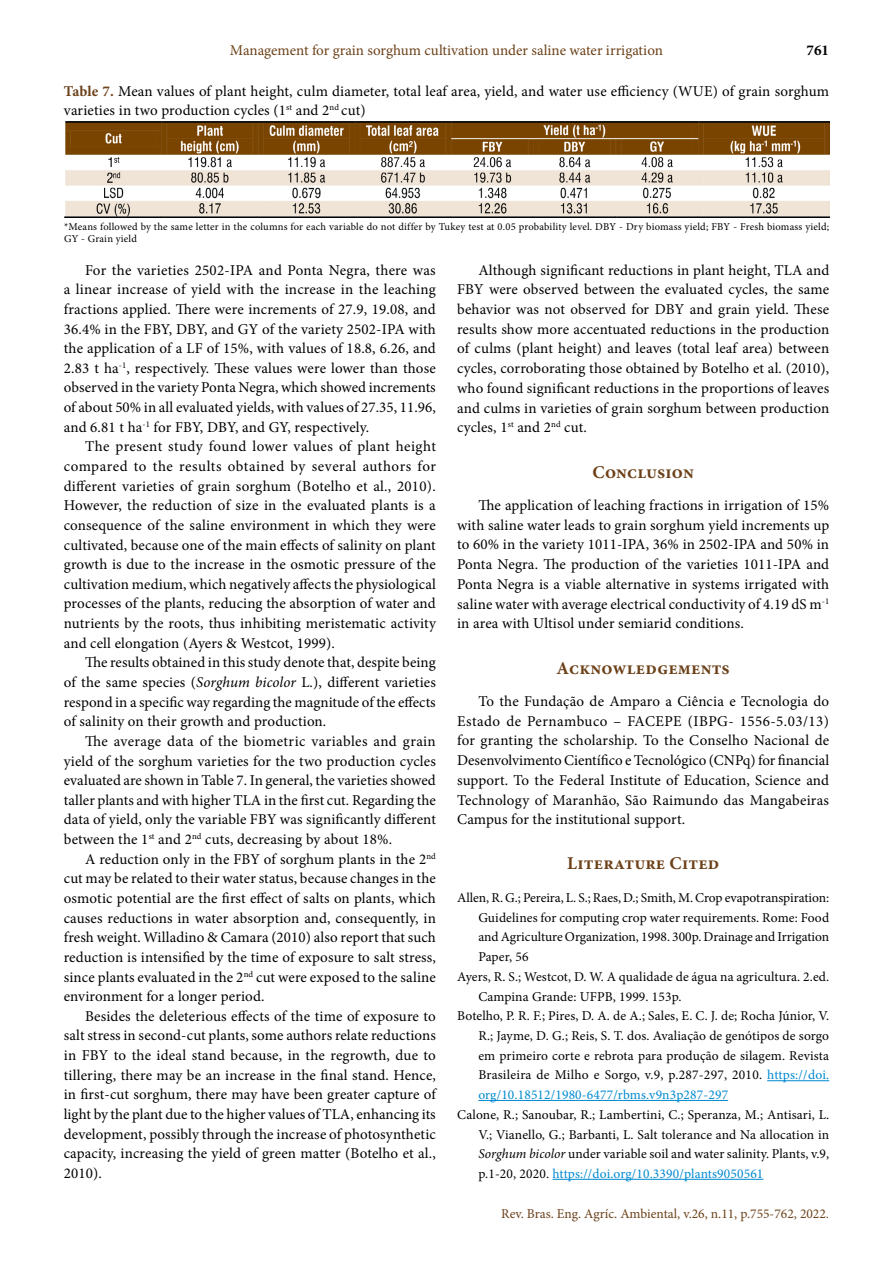
<style>
.page{position:relative;width:893px;height:1263px;background:#fff}
.page>*{position:absolute;margin:0;border:0;box-sizing:border-box;transform-origin:0 0}
.t1{font:700 18px "Minion Pro";letter-spacing:.01em;color:#6c4119}
.t2{font:15px/19.6px "Minion Pro";letter-spacing:.01em;color:#000;text-align:justify}
.t3{font:15px "Minion Pro";color:#6c4119}
.t4{font:700 15px "Minion Pro";color:#000}
.t5{font:13.5px/19.6px "Minion Pro";letter-spacing:.005em;color:#000;text-align:justify}
.t6{font:13.5px "Minion Pro";color:#6c4119}
.t7{font:13.5px "Minion Pro";letter-spacing:.01em;color:#0089cf}
.t8{font:10.5px/12.6px "Minion Pro";letter-spacing:.015em;color:#000}
.s1{font-weight:700;color:#6c4119}
.s2{font-style:italic}
.s3{color:#0089cf}
</style>
<div class="page">
<hr style="left:767px;top:1080px;width:62px;height:1px;background:#0089cf">
<hr style="left:478px;top:1100px;width:250px;height:1px;background:#0089cf">
<hr style="left:552px;top:1179px;width:211px;height:1px;background:#0089cf">
<img style="left:64px;top:121px;width:765px;height:97px">
<p class="t3" style="left:230px;top:40px;width:434px">Management for grain sorghum cultivation under saline water irrigation</p>
<p class="t4" style="left:806px;top:40px;width:24px">761</p>
<p class="t2" style="left:64px;top:82px;width:767px;line-height:18.8px"><span class="s1">Table 7.</span> Mean values of plant height, culm diameter, total leaf area, yield, and water use efficiency (WUE) of grain sorghum varieties in two production cycles (1<sup>st</sup> and 2<sup>nd</sup> cut)</p>
<p class="t8" style="left:64px;top:220px;width:766px">*Means followed by the same letter in the columns for each variable do not differ by Tukey test at 0.05 probability level. DBY - Dry biomass yield; FBY - Fresh biomass yield;<br>GY - Grain yield</p>
<p class="t2" style="left:64px;top:260px;width:374px;text-indent:21px">For the varieties 2502-IPA and Ponta Negra, there was a linear increase of yield with the increase in the leaching fractions applied. There were increments of 27.9, 19.08, and 36.4% in the FBY, DBY, and GY of the variety 2502-IPA with the application of a LF of 15%, with values of 18.8, 6.26, and 2.83 t ha<sup>-1</sup>, respectively. These values were lower than those observed in the variety Ponta Negra, which showed increments of about 50% in all evaluated yields, with values of 27.35, 11.96, and 6.81 t ha<sup>-1</sup> for FBY, DBY, and GY, respectively.</p>
<p class="t2" style="left:64px;top:437px;width:374px;text-indent:21px">The present study found lower values of plant height compared to the results obtained by several authors for different varieties of grain sorghum (Botelho et al., 2010).<br>However, the reduction of size in the evaluated plants is a consequence of the saline environment in which they were cultivated, because one of the main effects of salinity on plant growth is due to the increase in the osmotic pressure of the cultivation medium, which negatively affects the physiological processes of the plants, reducing the absorption of water and nutrients by the roots, thus inhibiting meristematic activity and cell elongation (Ayers &amp; Westcot, 1999).</p>
<p class="t2" style="left:64px;top:653px;width:374px;text-indent:21px">The results obtained in this study denote that, despite being of the same species (<span class="s2">Sorghum bicolor</span> L.), different varieties respond in a specific way regarding the magnitude of the effects of salinity on their growth and production.</p>
<p class="t2" style="left:64px;top:731px;width:374px;text-indent:21px">The average data of the biometric variables and grain yield of the sorghum varieties for the two production cycles evaluated are shown in Table 7. In general, the varieties showed taller plants and with higher TLA in the first cut. Regarding the data of yield, only the variable FBY was significantly different between the 1<sup>st</sup> and 2<sup>nd</sup> cuts, decreasing by about 18%.</p>
<p class="t2" style="left:64px;top:849px;width:374px;text-indent:21px">A reduction only in the FBY of sorghum plants in the 2<sup>nd </sup>cut may be related to their water status, because changes in the osmotic potential are the first effect of salts on plants, which causes reductions in water absorption and, consequently, in fresh weight. Willadino &amp; Camara (2010) also report that such reduction is intensified by the time of exposure to salt stress, since plants evaluated in the 2<sup>nd</sup> cut were exposed to the saline environment for a longer period.</p>
<p class="t2" style="left:64px;top:1006px;width:374px;text-indent:21px">Besides the deleterious effects of the time of exposure to salt stress in second-cut plants, some authors relate reductions in FBY to the ideal stand because, in the regrowth, due to tillering, there may be an increase in the final stand. Hence, in first-cut sorghum, there may have been greater capture of light by the plant due to the higher values of TLA, enhancing its development, possibly through the increase of photosynthetic capacity, increasing the yield of green matter (Botelho et al., 2010).</p>
<p class="t2" style="left:457px;top:260px;width:374px;text-indent:21px">Although significant reductions in plant height, TLA and FBY were observed between the evaluated cycles, the same behavior was not observed for DBY and grain yield. These results show more accentuated reductions in the production of culms (plant height) and leaves (total leaf area) between cycles, corroborating those obtained by Botelho et al. (2010), who found significant reductions in the proportions of leaves and culms in varieties of grain sorghum between production cycles, 1<sup>st</sup> and 2<sup>nd</sup> cut.</p>
<p class="t1" style="left:592px;top:459px;width:103px">Conclusion</p>
<p class="t2" style="left:457px;top:495px;width:374px;text-indent:21px">The application of leaching fractions in irrigation of 15% with saline water leads to grain sorghum yield increments up to 60% in the variety 1011-IPA, 36% in 2502-IPA and 50% in Ponta Negra. The production of the varieties 1011-IPA and Ponta Negra is a viable alternative in systems irrigated with saline water with average electrical conductivity of 4.19 dS m<sup>-1 </sup>in area with Ultisol under semiarid conditions.</p>
<p class="t1" style="left:557px;top:655px;width:175px">Acknowledgements</p>
<p class="t2" style="left:457px;top:691px;width:374px;text-indent:21px">To the Fundação de Amparo a Ciência e Tecnologia do Estado de Pernambuco – FACEPE (IBPG- 1556-5.03/13) for granting the scholarship. To the Conselho Nacional de Desenvolvimento Científico e Tecnológico (CNPq) for financial support. To the Federal Institute of Education, Science and Technology of Maranhão, São Raimundo das Mangabeiras Campus for the institutional support.</p>
<p class="t1" style="left:567px;top:851px;width:154px">Literature Cited</p>
<p class="t5" style="left:457px;top:888px;width:374px">Allen, R. G.; Pereira, L. S.; Raes, D.; Smith, M. Crop evapotranspiration:</p>
<p class="t5" style="left:478px;top:907px;width:352px">Guidelines for computing crop water requirements. Rome: Food</p>
<p class="t5" style="left:478px;top:927px;width:352px">and Agriculture Organization, 1998. 300p. Drainage and Irrigation</p>
<p class="t5" style="left:478px;top:947px;width:52px">Paper, 56</p>
<p class="t5" style="left:457px;top:967px;width:374px">Ayers, R. S.; Westcot, D. W. A qualidade de água na agricultura. 2.ed.</p>
<p class="t5" style="left:478px;top:986px;width:205px">Campina Grande: UFPB, 1999. 153p.</p>
<p class="t5" style="left:457px;top:1006px;width:374px">Botelho, P. R. F.; Pires, D. A. de A.; Sales, E. C. J. de; Rocha Júnior, V.</p>
<p class="t5" style="left:478px;top:1026px;width:352px">R.; Jayme, D. G.; Reis, S. T. dos. Avaliação de genótipos de sorgo</p>
<p class="t5" style="left:478px;top:1045px;width:352px">em primeiro corte e rebrota para produção de silagem. Revista</p>
<p class="t5" style="left:478px;top:1065px;width:352px">Brasileira de Milho e Sorgo, v.9, p.287-297, 2010. <span class="s3">https://doi.</span></p>
<p class="t7" style="left:478px;top:1086px;width:251px">org/10.18512/1980-6477/rbms.v9n3p287-297</p>
<p class="t5" style="left:478px;top:1105px;width:352px;text-indent:-21px">Calone, R.; Sanoubar, R.; Lambertini, C.; Speranza, M.; Antisari, L.<br>V.; Vianello, G.; Barbanti, L. Salt tolerance and Na allocation in <span class="s2">Sorghum bicolor</span> under variable soil and water salinity. Plants, v.9, p.1-20, 2020. <span class="s3">https://doi.org/10.3390/plants9050561</span></p>
<p class="t6" style="left:501px;top:1204px;width:329px">Rev. Bras. Eng. Agríc. Ambiental, v.26, n.11, p.755-762, 2022.</p>
</div>
